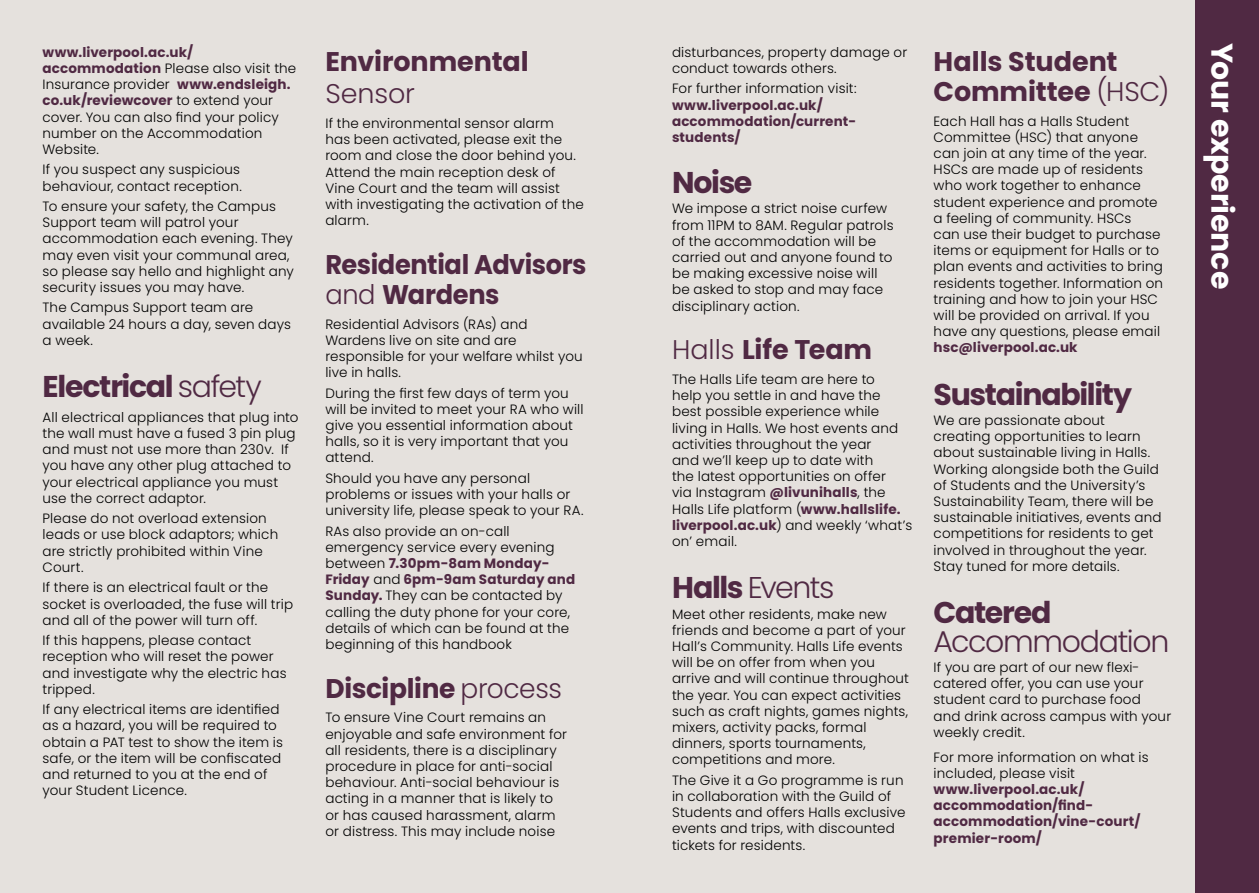
<style>
.page{position:relative;width:1259px;height:893px;background:#e5e1dd}
.page>*{position:absolute;margin:0;border:0;box-sizing:border-box;transform-origin:0 0}
.t1{font:700 30px "Poppins";letter-spacing:-.045em;color:#502943}
.t2{font:300 30px "Poppins";letter-spacing:-.045em;color:#502943}
.t3{font:700 30px "Poppins";letter-spacing:-.005em;color:#fff}
.t4{font:700 27px/30px "Poppins";letter-spacing:-.01em;color:#502943}
.t5{font:700 27px/30px "Poppins";letter-spacing:-.01em;color:#502943;scale:.95 1}
.t6{font:300 27px "Poppins";letter-spacing:-.005em;color:#502943}
.t7{font:300 13.5px/16.2px "Poppins";letter-spacing:.01em;color:#000}
.t8{font:700 13.5px/16.2px "Poppins";letter-spacing:.01em;color:#502943}
.s1{font-weight:700;color:#502943}
.s2{font-weight:300}
.s3{font-weight:700}
</style>
<div class="page">
<div style="left:1195px;top:0;width:64px;height:893px;background:#502943"></div>
<p class="t7" style="left:43px;top:44px;width:255px"><span class="s1">www.liverpool.ac.uk/ accommodation</span> Please also visit the<br>Insurance provider <span class="s1">www.endsleigh. co.uk/reviewcover</span> to extend your cover. You can also find your policy number on the Accommodation<br>Website.</p>
<p class="t7" style="left:43px;top:162px;width:201px">If you suspect any suspicious behaviour, contact reception.</p>
<p class="t7" style="left:43px;top:198px;width:253px">To ensure your safety, the Campus<br>Support team will patrol your accommodation each evening. They may even visit your communal area, so please say hello and highlight any security issues you may have.</p>
<p class="t7" style="left:43px;top:300px;width:250px">The Campus Support team are available 24 hours a day, seven days a week.</p>
<h1 class="t1" style="left:43px;top:369px;width:221px">Electrical <span class="s2">safety</span></h1>
<p class="t7" style="left:43px;top:409px;width:257px">All electrical appliances that plug into the wall must have a fused 3 pin plug and must not use more than 230v. If you have any other plug attached to your electrical appliance you must use the correct adaptor.</p>
<p class="t7" style="left:43px;top:510px;width:237px">Please do not overload extension leads or use block adaptors; which are strictly prohibited within Vine<br>Court.</p>
<p class="t7" style="left:43px;top:580px;width:252px">If there is an electrical fault or the socket is overloaded, the fuse will trip and all of the power will turn off.</p>
<p class="t7" style="left:43px;top:632px;width:245px">If this happens, please contact reception who will reset the power and investigate why the electric has tripped.</p>
<p class="t7" style="left:43px;top:701px;width:242px">If any electrical items are identified as a hazard, you will be required to obtain a PAT test to show the item is safe, or the item will be confiscated and returned to you at the end of your Student Licence.</p>
<h2 class="t4" style="left:325px;top:47px;width:205px">Environmental</h2>
<h2 class="t6" style="left:325px;top:78px;width:91px">Sensor</h2>
<p class="t7" style="left:325px;top:115px;width:260px">If the environmental sensor alarm<br>has been activated, please exit the room and close the door behind you.<br>Attend the main reception desk of<br>Vine Court and the team will assist with investigating the activation of the alarm.</p>
<h2 class="t5" style="left:325px;top:249px;width:276px">Residential Advisors <span class="s2">and</span> Wardens</h2>
<p class="t7" style="left:325px;top:316px;width:259px">Residential Advisors (RAs) and<br>Wardens live on site and are responsible for your welfare whilst you live in halls.</p>
<p class="t7" style="left:325px;top:385px;width:260px">During the first few days of term you will be invited to meet your RA who will give you essential information about halls, so it is very important that you attend.</p>
<p class="t7" style="left:325px;top:470px;width:260px">Should you have any personal problems or issues with your halls or university life, please speak to your RA.</p>
<p class="t7" style="left:325px;top:523px;width:251px">RAs also provide an on-call emergency service every evening between <span class="s1">7.30pm-8am Monday-<br>Friday</span> and <span class="s1">6pm-9am Saturday and<br>Sunday.</span> They can be contacted by calling the duty phone for your core, details of which can be found at the beginning of this handbook</p>
<h2 class="t4" style="left:325px;top:673px;width:238px">Discipline <span class="s2">process</span></h2>
<p class="t7" style="left:325px;top:710px;width:243px">To ensure Vine Court remains an enjoyable and safe environment for all residents, there is a disciplinary procedure in place for anti-social behaviour. Anti-social behaviour is acting in a manner that is likely to or has caused harassment, alarm or distress. This may include noise</p>
<p class="t7" style="left:672px;top:44px;width:237px">disturbances, property damage or conduct towards others.</p>
<p class="t7" style="left:672px;top:81px;width:186px">For further information visit:</p>
<p class="t8" style="left:672px;top:97px;width:186px">www.liverpool.ac.uk/ accommodation/current&shy;students/</p>
<h1 class="t1" style="left:672px;top:165px;width:82px">Noise</h1>
<p class="t7" style="left:672px;top:201px;width:223px">We impose a strict noise curfew from 11PM to 8AM. Regular patrols of the accommodation will be carried out and anyone found to be making excessive noise will be asked to stop and may face disciplinary action.</p>
<h2 class="t4" style="left:672px;top:335px;width:202px"><span class="s2">Halls</span> Life Team</h2>
<p class="t7" style="left:672px;top:371px;width:242px">The Halls Life team are here to<br>help you settle in and have the best possible experience while living in Halls. We host events and activities throughout the year<br>and we’ll keep up to date with<br>the latest opportunities on offer<br>via Instagram <span class="s1">@livunihalls</span>, the<br>Halls Life platform (<span class="s1">www.hallslife. liverpool.ac.uk</span>) and weekly ‘what’s on’ email.</p>
<h1 class="t2" style="left:672px;top:570px;width:164px"><span class="s3">Halls</span> Events</h1>
<p class="t7" style="left:672px;top:606px;width:238px">Meet other residents, make new friends and become a part of your<br>Hall’s Community. Halls Life events will be on offer from when you arrive and will continue throughout the year. You can expect activities such as craft nights, games nights, mixers, activity packs, formal dinners, sports tournaments, competitions and more.</p>
<p class="t7" style="left:672px;top:772px;width:235px">The Give it a Go programme is run in collaboration with the Guild of<br>Students and offers Halls exclusive events and trips, with discounted tickets for residents.</p>
<h2 class="t4" style="left:933px;top:47px;width:237px">Halls Student<br>Committee <span class="s2">(HSC)</span></h2>
<p class="t7" style="left:933px;top:113px;width:231px">Each Hall has a Halls Student<br>Committee (HSC) that anyone can join at any time of the year.<br>HSCs are made up of residents who work together to enhance student experience and promote a feeling of community. HSCs<br>can use their budget to purchase items or equipment for Halls or to plan events and activities to bring residents together. Information on training and how to join your HSC will be provided on arrival. If you have any questions, please email</p>
<p class="t8" style="left:933px;top:340px;width:145px">hsc@liverpool.ac.uk</p>
<h1 class="t1" style="left:933px;top:377px;width:200px">Sustainability</h1>
<p class="t7" style="left:933px;top:412px;width:229px">We are passionate about creating opportunities to learn about sustainable living in Halls.<br>Working alongside both the Guild of Students and the University’s<br>Sustainability Team, there will be sustainable initiatives, events and competitions for residents to get involved in throughout the year.<br>Stay tuned for more details.</p>
<h1 class="t1" style="left:933px;top:595px;width:119px">Catered</h1>
<h1 class="t2" style="left:933px;top:624px;width:237px">Accommodation</h1>
<p class="t7" style="left:933px;top:659px;width:239px">If you are part of our new flexi&shy;catered offer, you can use your student card to purchase food and drink across campus with your weekly credit.</p>
<p class="t7" style="left:933px;top:749px;width:217px">For more information on what is included, please visit</p>
<p class="t8" style="left:933px;top:781px;width:208px">www.liverpool.ac.uk/ accommodation/find&shy;accommodation/vine-court/ premier-room/</p>
<h1 class="t3" style="left:1239px;top:43px;width:248px;rotate:90deg">Your experience</h1>
</div>
